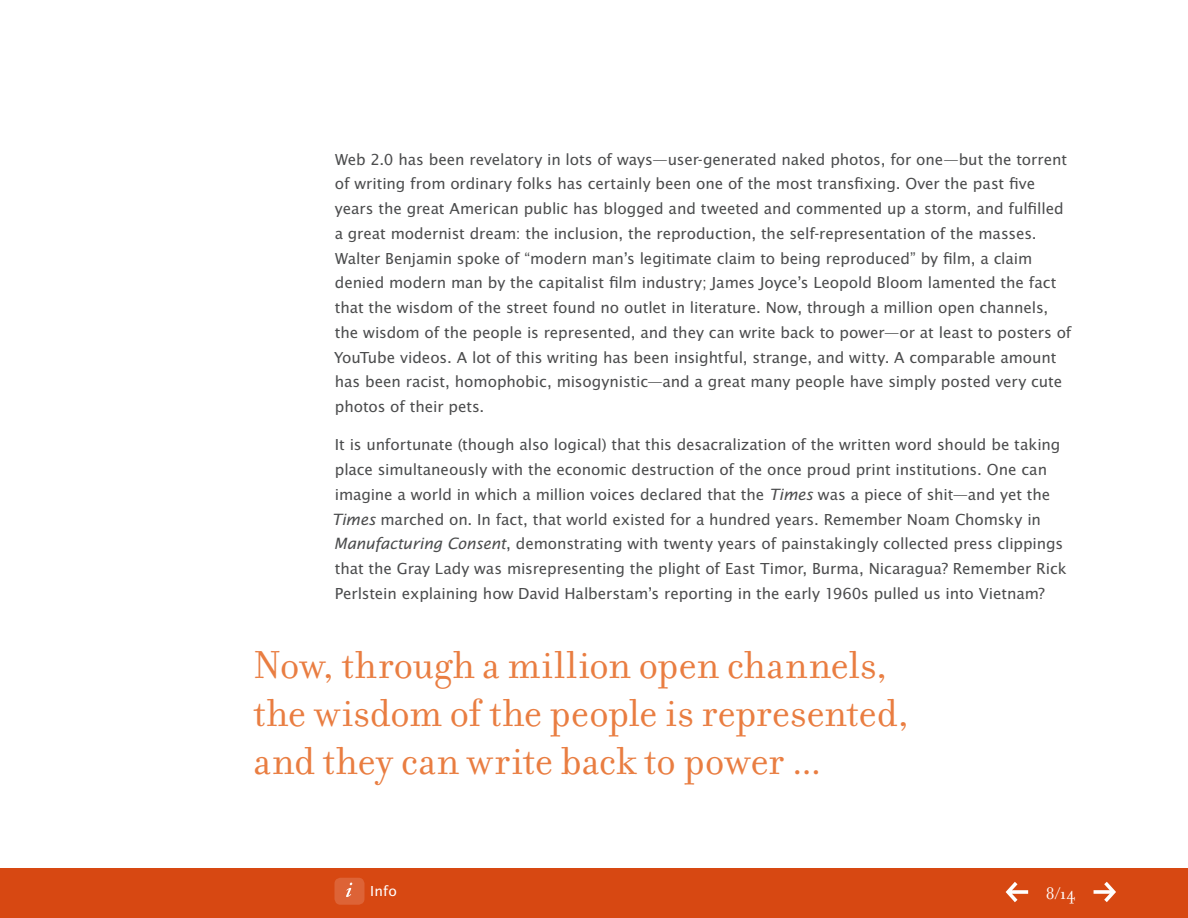
<style>
.page{position:relative;width:1188px;height:918px;background:#fff}
.page>*{position:absolute;margin:0;border:0;box-sizing:border-box;transform-origin:0 0}
.t1{font:42px/48px "Filosofia OT";letter-spacing:-.005em;color:#e97d41}
.t2{font:18px "Filosofia OT";color:#fff}
.t3{font:16.5px/24.8px "Lucida Sans EFOP";letter-spacing:-.005em;color:#4b4c4d}
.t4{font:15px "Lucida Sans EFOP";color:#fff}
.s1{font-style:italic;font-size:16.8px}
</style>
<div class="page">
<div style="left:0;top:869px;width:1188px;height:49px;background:#d74812"></div>
<div style="left:334px;top:878px;width:30px;height:27px;background:#dd6336;border-radius:6px"></div>
<svg style="left:346px;top:883px;width:6px;height:14px"></svg>
<svg style="left:1006px;top:882px;width:22px;height:20px"></svg>
<svg style="left:1094px;top:882px;width:22px;height:20px"></svg>
<p class="t3" style="left:334px;top:148px;width:739px">Web 2.0 has been revelatory in lots of ways—user-generated naked photos, for one—but the torrent of writing from ordinary folks has certainly been one of the most transfixing. Over the past five years the great American public has blogged and tweeted and commented up a storm, and fulfilled a great modernist dream: the inclusion, the reproduction, the self-representation of the masses.<br>Walter Benjamin spoke of “modern man’s legitimate claim to being reproduced” by film, a claim denied modern man by the capitalist film industry; James Joyce’s Leopold Bloom lamented the fact that the wisdom of the street found no outlet in literature. Now, through a million open channels, the wisdom of the people is represented, and they can write back to power—or at least to posters of YouTube videos. A lot of this writing has been insightful, strange, and witty. A comparable amount has been racist, homophobic, misogynistic—and a great many people have simply posted very cute photos of their pets.</p>
<p class="t3" style="left:332px;top:433px;width:736px">It is unfortunate (though also logical) that this desacralization of the written word should be taking place simultaneously with the economic destruction of the once proud print institutions. One can imagine a world in which a million voices declared that the <span class="s1">Times</span> was a piece of shit—and yet the <span class="s1">Times</span> marched on. In fact, that world existed for a hundred years. Remember Noam Chomsky in <span class="s1">Manufacturing Consent</span>, demonstrating with twenty years of painstakingly collected press clippings that the Gray Lady was misrepresenting the plight of East Timor, Burma, Nicaragua? Remember Rick Perlstein explaining how David Halberstam’s reporting in the early 1960s pulled us into Vietnam?</p>
<h1 class="t1" style="left:254px;top:641px;width:657px">Now, through a million open channels, the wisdom of the people is represented, and they can write back to power ...</h1>
<p class="t4" style="left:370px;top:883px;width:28px">Info</p>
<p class="t2" style="left:1046px;top:884px;width:32px">8/14</p>
</div>
